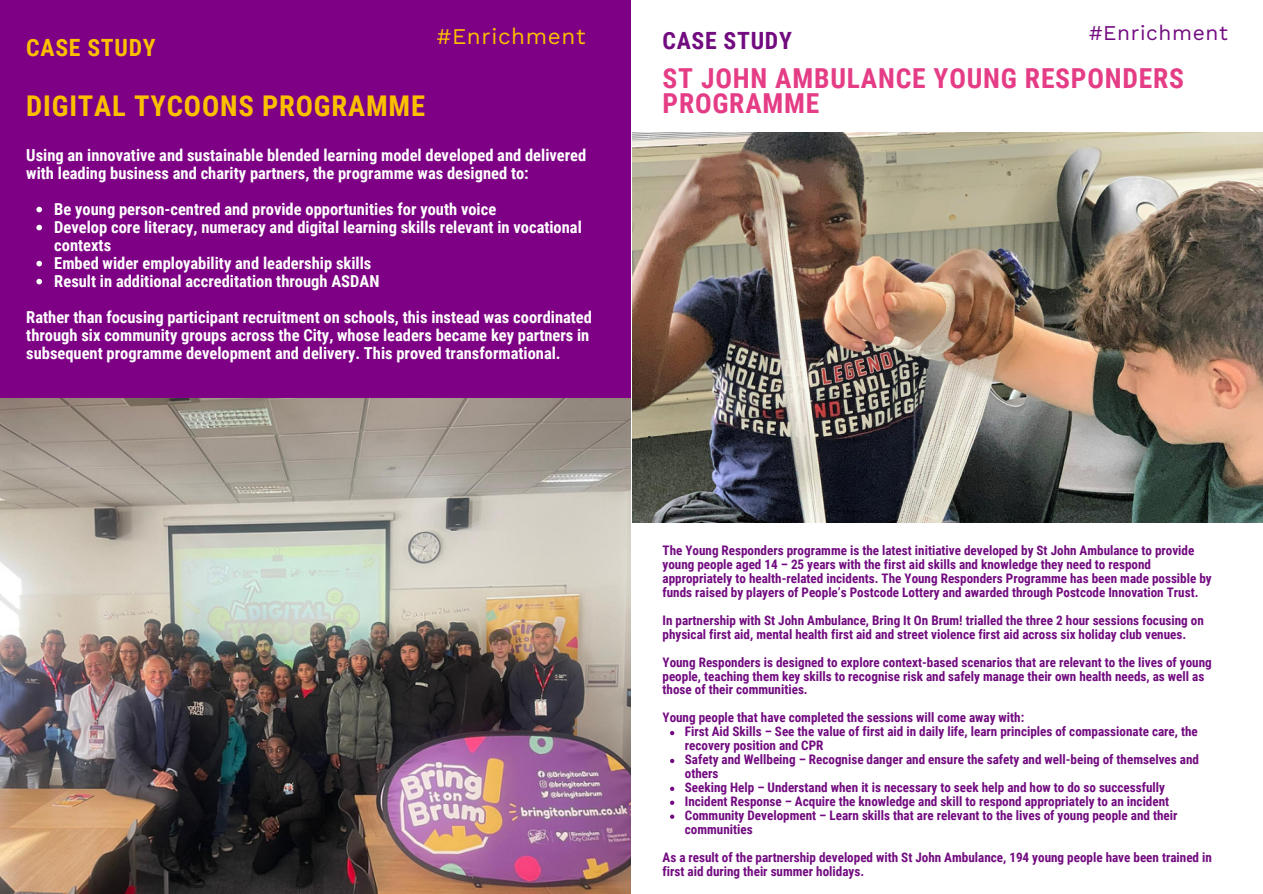
<style>
.page{position:relative;width:1263px;height:894px;background:#fff}
.page>*{position:absolute;margin:0;border:0;box-sizing:border-box;transform-origin:0 0}
.t1{font:700 28.65px "Roboto Condensed";letter-spacing:.03em;color:#fac000}
.t2{font:700 27.45px/25px "Roboto Condensed";letter-spacing:.03em;color:#e53c86}
.t3{font:700 23.7px "Roboto Condensed";letter-spacing:.03em;color:#fac000}
.t4{font:700 23.7px "Roboto Condensed";letter-spacing:.03em;color:#720b80}
.t5{font:22.5px "Work Sans";letter-spacing:.03em;color:#fac000}
.t6{font:21px "Work Sans";letter-spacing:.03em;color:#720b80}
.t7{font:700 16.5px/18px "Roboto Condensed";color:#fff}
.t8{font:700 13.2px/14px "Roboto Condensed";color:#720b80}
</style>
<div class="page">
<div style="left:0;top:0;width:1263px;height:893px;background:#7e0084"></div>
<img style="left:0;top:398px;width:631px;height:495px">
<div style="left:631px;top:0;width:632px;height:893px;background:#fff"></div>
<img style="left:632px;top:133px;width:630px;height:389px">
<svg style="left:36px;top:207px;width:6px;height:5px"></svg>
<svg style="left:36px;top:225px;width:6px;height:5px"></svg>
<svg style="left:36px;top:261px;width:6px;height:5px"></svg>
<svg style="left:36px;top:279px;width:6px;height:5px"></svg>
<svg style="left:670px;top:731px;width:4px;height:4px"></svg>
<svg style="left:670px;top:758px;width:4px;height:4px"></svg>
<svg style="left:670px;top:786px;width:4px;height:4px"></svg>
<svg style="left:670px;top:800px;width:4px;height:4px"></svg>
<svg style="left:670px;top:814px;width:4px;height:4px"></svg>
<p class="t3" style="left:26px;top:34px;width:131px">CASE STUDY</p>
<p class="t5" style="left:437px;top:23px;width:150px">#Enrichment</p>
<p class="t1" style="left:26px;top:89px;width:400px">DIGITAL TYCOONS PROGRAMME</p>
<p class="t7" style="left:26px;top:146px;width:561px">Using an innovative and sustainable blended learning model developed and delivered with leading business and charity partners, the programme was designed to:</p>
<p class="t7" style="left:54px;top:200px;width:443px">Be young person-centred and provide opportunities for youth voice</p>
<p class="t7" style="left:54px;top:218px;width:529px">Develop core literacy, numeracy and digital learning skills relevant in vocational contexts</p>
<p class="t7" style="left:54px;top:254px;width:319px">Embed wider employability and leadership skills</p>
<p class="t7" style="left:54px;top:272px;width:327px">Result in additional accreditation through ASDAN</p>
<p class="t7" style="left:26px;top:308px;width:567px">Rather than focusing participant recruitment on schools, this instead was coordinated through six community groups across the City, whose leaders became key partners in subsequent programme development and delivery. This proved transformational.</p>
<p class="t4" style="left:662px;top:27px;width:131px">CASE STUDY</p>
<p class="t6" style="left:1089px;top:20px;width:140px">#Enrichment</p>
<p class="t2" style="left:662px;top:66px;width:523px">ST JOHN AMBULANCE YOUNG RESPONDERS<br>PROGRAMME</p>
<p class="t8" style="left:662px;top:543px;width:551px">The Young Responders programme is the latest initiative developed by St John Ambulance to provide young people aged 14 – 25 years with the first aid skills and knowledge they need to respond appropriately to health-related incidents. The Young Responders Programme has been made possible by funds raised by players of People’s Postcode Lottery and awarded through Postcode Innovation Trust.</p>
<p class="t8" style="left:662px;top:613px;width:543px">In partnership with St John Ambulance, Bring It On Brum! trialled the three 2 hour sessions focusing on physical first aid, mental health first aid and street violence first aid across six holiday club venues.</p>
<p class="t8" style="left:662px;top:655px;width:551px">Young Responders is designed to explore context-based scenarios that are relevant to the lives of young people, teaching them key skills to recognise risk and safely manage their own health needs, as well as those of their communities.</p>
<p class="t8" style="left:662px;top:710px;width:363px">Young people that have completed the sessions will come away with:</p>
<p class="t8" style="left:685px;top:724px;width:514px">First Aid Skills – See the value of first aid in daily life, learn principles of compassionate care, the recovery position and CPR</p>
<p class="t8" style="left:685px;top:752px;width:516px">Safety and Wellbeing – Recognise danger and ensure the safety and well-being of themselves and others</p>
<p class="t8" style="left:685px;top:780px;width:482px">Seeking Help – Understand when it is necessary to seek help and how to do so successfully</p>
<p class="t8" style="left:685px;top:794px;width:486px">Incident Response – Acquire the knowledge and skill to respond appropriately to an incident</p>
<p class="t8" style="left:685px;top:808px;width:494px">Community Development – Learn skills that are relevant to the lives of young people and their communities</p>
<p class="t8" style="left:662px;top:850px;width:551px">As a result of the partnership developed with St John Ambulance, 194 young people have been trained in first aid during their summer holidays.</p>
</div>
